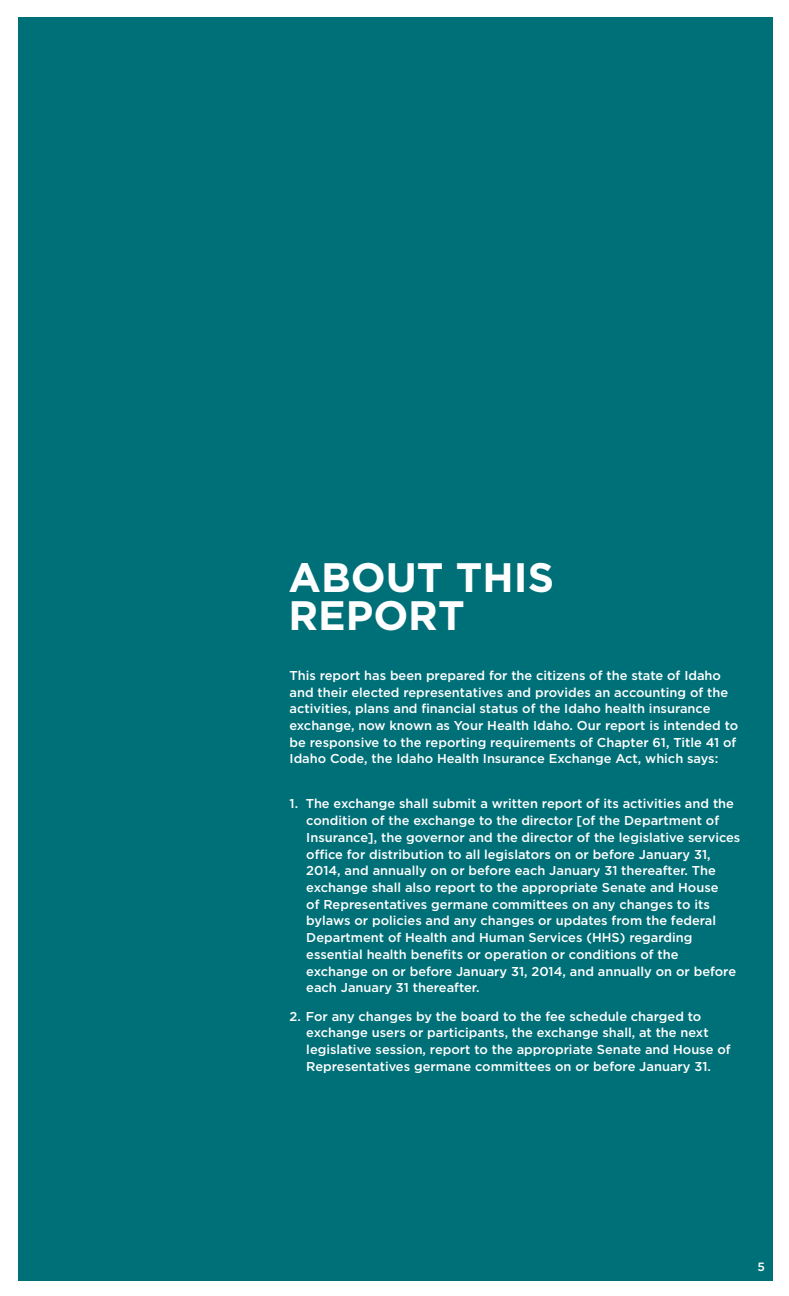
<style>
.page{position:relative;width:789px;height:1296px;background:#fff}
.page>*{position:absolute;margin:0;border:0;box-sizing:border-box;transform-origin:0 0}
.t1{font:700 41.1px/38.5px "Gotham";color:#fff}
.t2{font:500 12.9px/16.6px "Gotham";color:#fff}
.t3{font:500 12px "Gotham";color:#fff}
</style>
<div class="page">
<div style="left:18px;top:17px;width:754px;height:1263px;background:#007078"></div>
<h1 class="t1" style="left:288px;top:557px;width:267px">ABOUT THIS<br>REPORT</h1>
<p class="t2" style="left:289px;top:667px;width:450px">This report has been prepared for the citizens of the state of Idaho and their elected representatives and provides an accounting of the activities, plans and financial status of the Idaho health insurance exchange, now known as Your Health Idaho. Our report is intended to be responsive to the reporting requirements of Chapter 61, Title 41 of Idaho Code, the Idaho Health Insurance Exchange Act, which says:</p>
<p class="t2" style="left:306px;top:795px;width:435px;text-indent:-17px">1. The exchange shall submit a written report of its activities and the condition of the exchange to the director [of the Department of Insurance], the governor and the director of the legislative services office for distribution to all legislators on or before January 31, 2014, and annually on or before each January 31 thereafter. The exchange shall also report to the appropriate Senate and House<br>of Representatives germane committees on any changes to its bylaws or policies and any changes or updates from the federal Department of Health and Human Services (HHS) regarding essential health benefits or operation or conditions of the exchange on or before January 31, 2014, and annually on or before each January 31 thereafter.</p>
<p class="t2" style="left:306px;top:1008px;width:426px;text-indent:-17px">2. For any changes by the board to the fee schedule charged to exchange users or participants, the exchange shall, at the next legislative session, report to the appropriate Senate and House of Representatives germane committees on or before January 31.</p>
<p class="t3" style="left:757px;top:1259px;width:9px">5</p>
</div>
